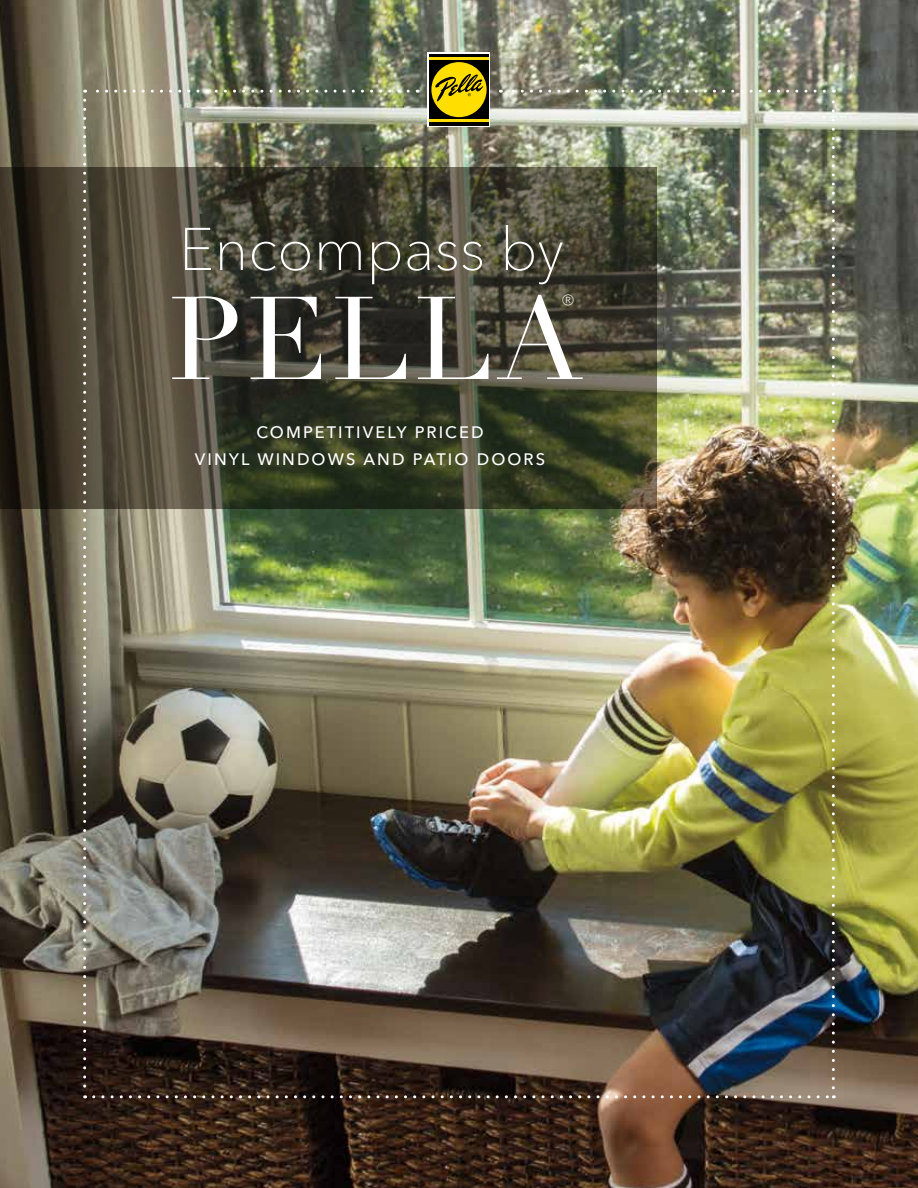
<style>
.page{position:relative;width:918px;height:1188px;background:#fff}
.page>*{position:absolute;margin:0;border:0;box-sizing:border-box;transform-origin:0 0}
.t1{font:115.5px "Didot";letter-spacing:.03em;color:#fff}
.t2{font:100 59.55px "Avenir Next LT Pro";color:#fff}
.t3{font:100 24.45px "Avenir Next LT Pro";color:#fff}
.t4{font:500 16.5px/27px "Avenir Next LT Pro";letter-spacing:.125em;color:#fff;text-align:center}
</style>
<div class="page">
<img style="left:0;top:0;width:918px;height:1188px">
<svg style="left:0;top:167px;width:657px;height:342px;background:#414030"></svg>
<svg style="left:85px;top:90px;width:323px;height:3px"></svg>
<svg style="left:83px;top:100px;width:3px;height:998px;background:#908b7f"></svg>
<svg style="left:94px;top:1095px;width:740px;height:3px;background:#77675d"></svg>
<img style="left:832px;top:90px;width:3px;height:998px">
<svg style="left:500px;top:90px;width:324px;height:3px"></svg>
<div style="left:428px;top:52px;width:62px;height:75px;background:#fff"></div>
<div style="left:429px;top:54px;width:60px;height:72px;background:#000"></div>
<hr style="left:429px;top:57px;width:60px;height:3px;background:#ffde00">
<hr style="left:429px;top:119px;width:60px;height:3px;background:#ffde00">
<div style="left:431px;top:62px;width:56px;height:55px;background:#ffde00;border-radius:50%"></div>
<svg style="left:435px;top:74px;width:48px;height:28px"></svg>
<h2 class="t2" style="left:179px;top:214px;width:386px">Encompass by</h2>
<h3 class="t3" style="left:561px;top:289px;width:16px">®</h3>
<h1 class="t1" style="left:169px;top:270px;width:415px">PELLA</h1>
<p class="t4" style="left:195px;top:418px;width:352px">COMPETITIVELY PRICED<br>VINYL WINDOWS AND PATIO DOORS</p>
</div>
